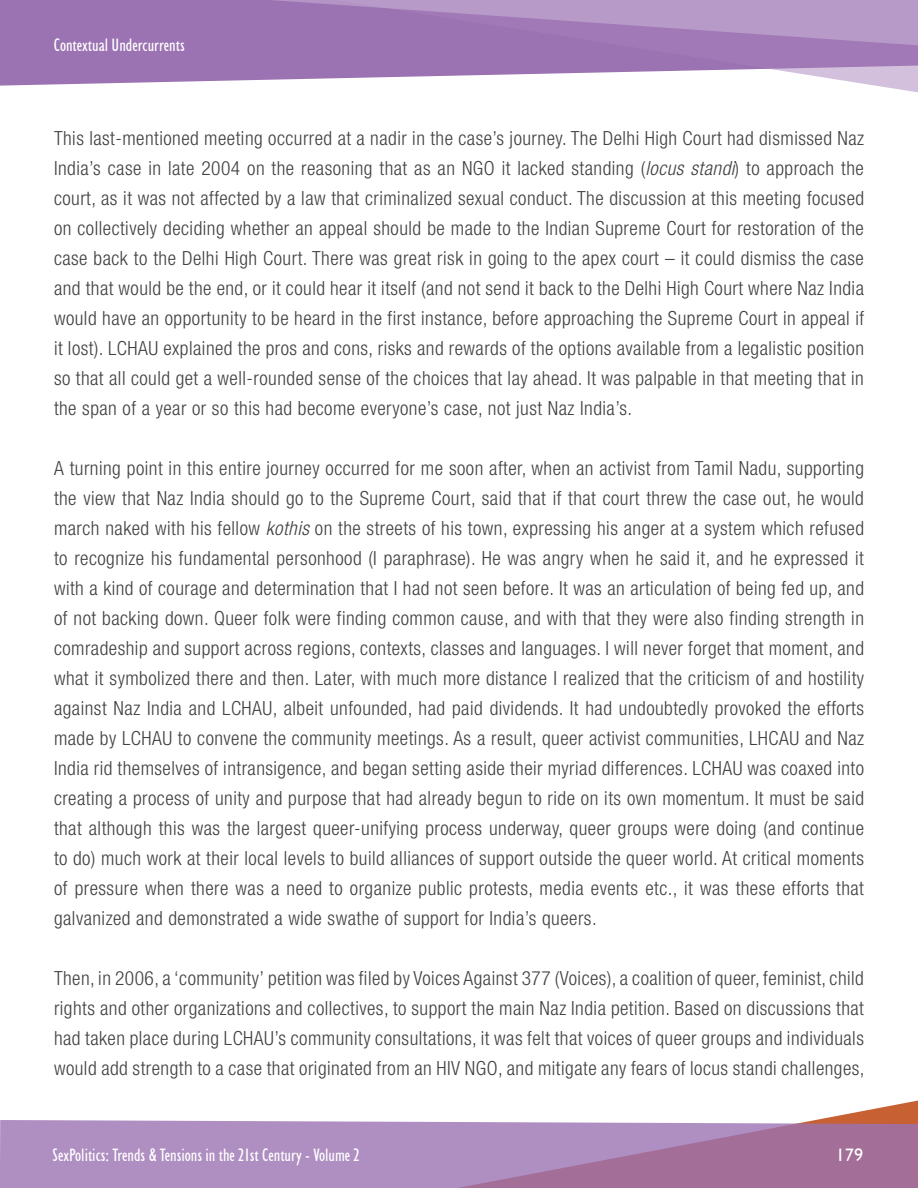
<style>
.page{position:relative;width:918px;height:1188px;background:#fff}
.page>*{position:absolute;margin:0;border:0;box-sizing:border-box;transform-origin:0 0}
.t1{font:300 condensed 19.5px/30px "Helvetica Neue LT Std";letter-spacing:.025em;color:#414042;text-align:justify}
.t2{font:condensed 18px "Humanist 521 BT";color:#fff}
.t3{font:18px "Humanist 521 BT";color:#fff}
.s1{font-style:italic}
</style>
<div class="page">
<svg style="left:816px;top:1100px;width:102px;height:20px"></svg>
<svg style="left:52px;top:61px;width:866px;height:32px"></svg>
<svg style="left:0;top:0;width:918px;height:61px;background:#a37db8"></svg>
<svg style="left:0;top:1120px;width:918px;height:68px;background:#ad86b5"></svg>
<p class="t2" style="left:54px;top:34px;width:132px">Contextual Undercurrents</p>
<p class="t1" style="left:54px;top:123px;width:812px">This last-mentioned meeting occurred at a nadir in the case’s journey. The Delhi High Court had dismissed Naz India’s case in late 2004 on the reasoning that as an NGO it lacked standing (<span class="s1">locus standi</span>) to approach the court, as it was not affected by a law that criminalized sexual conduct. The discussion at this meeting focused on collectively deciding whether an appeal should be made to the Indian Supreme Court for restoration of the case back to the Delhi High Court. There was great risk in going to the apex court – it could dismiss the case and that would be the end, or it could hear it itself (and not send it back to the Delhi High Court where Naz India would have an opportunity to be heard in the first instance, before approaching the Supreme Court in appeal if it lost). LCHAU explained the pros and cons, risks and rewards of the options available from a legalistic position so that all could get a well-rounded sense of the choices that lay ahead. It was palpable in that meeting that in the span of a year or so this had become everyone’s case, not just Naz India’s.</p>
<p class="t1" style="left:54px;top:453px;width:812px">A turning point in this entire journey occurred for me soon after, when an activist from Tamil Nadu, supporting the view that Naz India should go to the Supreme Court, said that if that court threw the case out, he would march naked with his fellow <span class="s1">kothis</span> on the streets of his town, expressing his anger at a system which refused to recognize his fundamental personhood (I paraphrase). He was angry when he said it, and he expressed it with a kind of courage and determination that I had not seen before. It was an articulation of being fed up, and of not backing down. Queer folk were finding common cause, and with that they were also finding strength in comradeship and support across regions, contexts, classes and languages. I will never forget that moment, and what it symbolized there and then. Later, with much more distance I realized that the criticism of and hostility against Naz India and LCHAU, albeit unfounded, had paid dividends. It had undoubtedly provoked the efforts made by LCHAU to convene the community meetings. As a result, queer activist communities, LHCAU and Naz India rid themselves of intransigence, and began setting aside their myriad differences. LCHAU was coaxed into creating a process of unity and purpose that had already begun to ride on its own momentum. It must be said that although this was the largest queer-unifying process underway, queer groups were doing (and continue to do) much work at their local levels to build alliances of support outside the queer world. At critical moments of pressure when there was a need to organize public protests, media events etc., it was these efforts that galvanized and demonstrated a wide swathe of support for India’s queers.</p>
<p class="t1" style="left:54px;top:963px;width:812px">Then, in 2006, a ‘community’ petition was filed by Voices Against 377 (Voices), a coalition of queer, feminist, child rights and other organizations and collectives, to support the main Naz India petition. Based on discussions that had taken place during LCHAU’s community consultations, it was felt that voices of queer groups and individuals would add strength to a case that originated from an HIV NGO, and mitigate any fears of locus standi challenges,</p>
<p class="t2" style="left:52px;top:1144px;width:309px">SexPolitics: Trends &amp; Tensions in the 21st Century - Volume 2</p>
<p class="t3" style="left:836px;top:1143px;width:29px">179</p>
</div>
